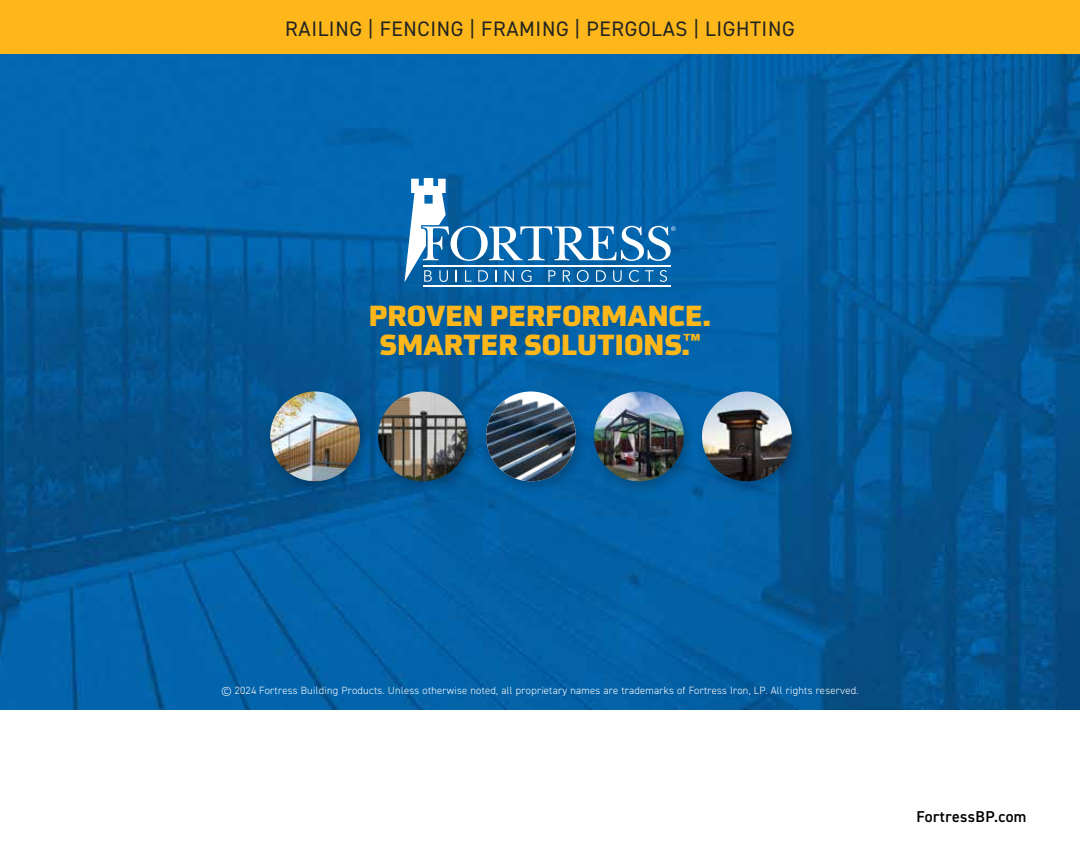
<style>
.page{position:relative;width:1080px;height:864px;background:#fff}
.page>*{position:absolute;margin:0;border:0;box-sizing:border-box;transform-origin:0 0}
.t1{font:900 28.35px/29.5px "Utility Pro";color:#fdb71a;text-align:center}
.t2{font:21px "DIN2014";letter-spacing:.03em;color:#222422}
.t3{font:600 15.75px "DIN2014";letter-spacing:.025em;color:#000}
.t4{font:300 10.5px "DIN2014";letter-spacing:.025em;color:#fff}
</style>
<div class="page">
<img style="left:0;top:54px;width:1080px;height:655px">
<div style="left:0;top:0;width:1080px;height:54px;background:#fdb71a"></div>
<div style="left:370px;top:386px;width:111px;height:111px;background:#000;opacity:.23"></div>
<img style="left:378px;top:392px;width:90px;height:89px;border-radius:45px">
<div style="left:262px;top:386px;width:111px;height:111px;background:#000;opacity:.23"></div>
<img style="left:270px;top:392px;width:90px;height:89px;border-radius:45px">
<div style="left:694px;top:386px;width:111px;height:111px;background:#000;opacity:.23"></div>
<img style="left:702px;top:392px;width:90px;height:89px;border-radius:45px">
<div style="left:478px;top:386px;width:111px;height:111px;background:#000;opacity:.23"></div>
<img style="left:486px;top:392px;width:90px;height:89px;border-radius:45px">
<div style="left:586px;top:386px;width:111px;height:111px;background:#000;opacity:.23"></div>
<img style="left:594px;top:392px;width:90px;height:89px;border-radius:45px">
<hr style="left:423px;top:286px;width:247px;height:1px;background:#fff">
<svg style="left:404px;top:178px;width:272px;height:104px"></svg>
<h2 class="t2" style="left:285px;top:15px;width:511px">RAILING | FENCING | FRAMING | PERGOLAS | LIGHTING</h2>
<h1 class="t1" style="left:369px;top:298px;width:344px">PROVEN PERFORMANCE.<br>SMARTER SOLUTIONS.<sup>™</sup></h1>
<p class="t4" style="left:221px;top:684px;width:639px">© 2024 Fortress Building Products. Unless otherwise noted, all proprietary names are trademarks of Fortress Iron, LP. All rights reserved.</p>
<h3 class="t3" style="left:917px;top:806px;width:111px">FortressBP.com</h3>
</div>
